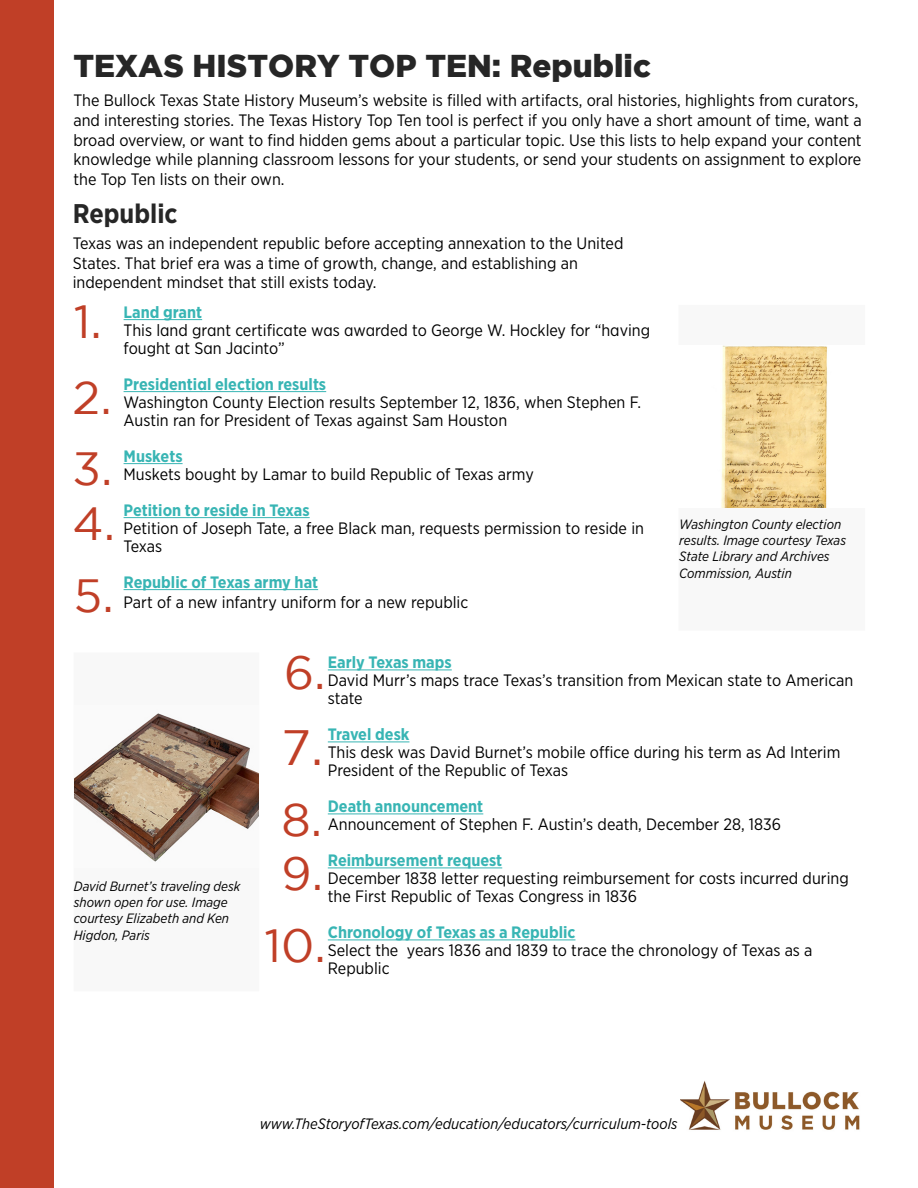
<style>
.page{position:relative;width:918px;height:1188px;background:#fff}
.page>*{position:absolute;margin:0;border:0;box-sizing:border-box;transform-origin:0 0}
.t1{font:49.5px "Gotham";color:#c03f27}
.t2{font:46.5px "Gotham";color:#c03f27}
.t3{font:900 31.5px "Gotham";color:#262626}
.t4{font:700 27px "Gotham Narrow";color:#262626}
.t5{font:16.5px/18px "Gotham Narrow";color:#000}
.t6{font:700 16.5px "Gotham Narrow";color:#38b5b4}
.t7{font:italic 15px "Gotham Narrow";color:#000}
.t8{font:italic 13.5px/16.2px "Gotham Narrow";color:#000}
</style>
<div class="page">
<div style="left:0;top:0;width:54px;height:1188px;background:#c03f27"></div>
<div style="left:74px;top:653px;width:185px;height:338px;background:#f8f8f8"></div>
<div style="left:679px;top:306px;width:185px;height:324px;background:#f8f8f8"></div>
<img style="left:721px;top:346px;width:106px;height:162px">
<img style="left:75px;top:713px;width:184px;height:149px">
<hr style="left:328px;top:670px;width:124px;height:1px;background:#38b5b4">
<hr style="left:328px;top:742px;width:81px;height:1px;background:#38b5b4">
<hr style="left:328px;top:814px;width:155px;height:1px;background:#38b5b4">
<hr style="left:328px;top:868px;width:174px;height:1px;background:#38b5b4">
<hr style="left:328px;top:940px;width:247px;height:1px;background:#38b5b4">
<hr style="left:124px;top:319px;width:78px;height:1px;background:#38b5b4">
<hr style="left:124px;top:391px;width:202px;height:1px;background:#38b5b4">
<hr style="left:124px;top:463px;width:59px;height:1px;background:#38b5b4">
<hr style="left:124px;top:517px;width:186px;height:1px;background:#38b5b4">
<hr style="left:124px;top:589px;width:194px;height:1px;background:#38b5b4">
<img style="left:680px;top:1081px;width:180px;height:49px">
<h3 class="t3" style="left:73px;top:48px;width:579px">TEXAS HISTORY TOP TEN: Republic</h3>
<p class="t5" style="left:73px;top:90px;width:790px;line-height:19.8px">The Bullock Texas State History Museum’s website is filled with artifacts, oral histories, highlights from curators, and interesting stories. The Texas History Top Ten tool is perfect if you only have a short amount of time, want a broad overview, or want to find hidden gems about a particular topic. Use this lists to help expand your content knowledge while planning classroom lessons for your students, or send your students on assignment to explore the Top Ten lists on their own.</p>
<h3 class="t4" style="left:73px;top:196px;width:106px">Republic</h3>
<p class="t5" style="left:73px;top:233px;width:552px;line-height:19.8px">Texas was an independent republic before accepting annexation to the United<br>States. That brief era was a time of growth, change, and establishing an independent mindset that still exists today.</p>
<h2 class="t2" style="left:74px;top:296px;width:30px">1.</h2>
<p class="t6" style="left:124px;top:302px;width:80px">Land grant</p>
<p class="t5" style="left:124px;top:321px;width:528px">This land grant certificate was awarded to George W. Hockley for “having fought at San Jacinto”</p>
<h2 class="t2" style="left:72px;top:372px;width:41px">2.</h2>
<p class="t6" style="left:124px;top:374px;width:204px">Presidential election results</p>
<p class="t5" style="left:124px;top:393px;width:519px">Washington County Election results September 12, 1836, when Stephen F.<br>Austin ran for President of Texas against Sam Houston</p>
<h2 class="t2" style="left:72px;top:443px;width:41px">3.</h2>
<p class="t6" style="left:124px;top:446px;width:60px">Muskets</p>
<p class="t5" style="left:124px;top:465px;width:412px">Muskets bought by Lamar to build Republic of Texas army</p>
<h2 class="t2" style="left:72px;top:498px;width:44px">4.</h2>
<p class="t6" style="left:124px;top:500px;width:188px">Petition to reside in Texas</p>
<p class="t5" style="left:124px;top:519px;width:522px">Petition of Joseph Tate, a free Black man, requests permission to reside in<br>Texas</p>
<h2 class="t2" style="left:74px;top:570px;width:41px">5.</h2>
<p class="t6" style="left:124px;top:572px;width:196px">Republic of Texas army hat</p>
<p class="t5" style="left:124px;top:593px;width:346px">Part of a new infantry uniform for a new republic</p>
<p class="t8" style="left:679px;top:516px;width:168px">Washington County election results. Image courtesy Texas<br>State Library and Archives<br>Commission, Austin</p>
<h2 class="t2" style="left:284px;top:647px;width:43px">6.</h2>
<p class="t6" style="left:328px;top:652px;width:125px">Early Texas maps</p>
<p class="t5" style="left:328px;top:671px;width:527px">David Murr’s maps trace Texas’s transition from Mexican state to American state</p>
<h1 class="t1" style="left:282px;top:720px;width:43px">7.</h1>
<p class="t6" style="left:328px;top:724px;width:83px">Travel desk</p>
<p class="t5" style="left:328px;top:743px;width:514px">This desk was David Burnet’s mobile office during his term as Ad Interim<br>President of the Republic of Texas</p>
<p class="t8" style="left:74px;top:878px;width:168px">David Burnet’s traveling desk shown open for use. Image courtesy Elizabeth and Ken<br>Higdon, Paris</p>
<h2 class="t2" style="left:282px;top:794px;width:42px">8.</h2>
<p class="t6" style="left:328px;top:796px;width:157px">Death announcement</p>
<p class="t5" style="left:328px;top:815px;width:455px">Announcement of Stephen F. Austin’s death, December 28, 1836</p>
<h2 class="t2" style="left:282px;top:848px;width:43px">9.</h2>
<p class="t6" style="left:328px;top:850px;width:176px">Reimbursement request</p>
<p class="t5" style="left:328px;top:869px;width:523px">December 1838 letter requesting reimbursement for costs incurred during the First Republic of Texas Congress in 1836</p>
<h2 class="t2" style="left:265px;top:920px;width:63px">10.</h2>
<p class="t6" style="left:328px;top:922px;width:249px">Chronology of Texas as a Republic</p>
<p class="t5" style="left:328px;top:941px;width:486px">Select the years 1836 and 1839 to trace the chronology of Texas as a<br>Republic</p>
<p class="t7" style="left:260px;top:1114px;width:419px">www.TheStoryofTexas.com/education/educators/curriculum-tools</p>
</div>
